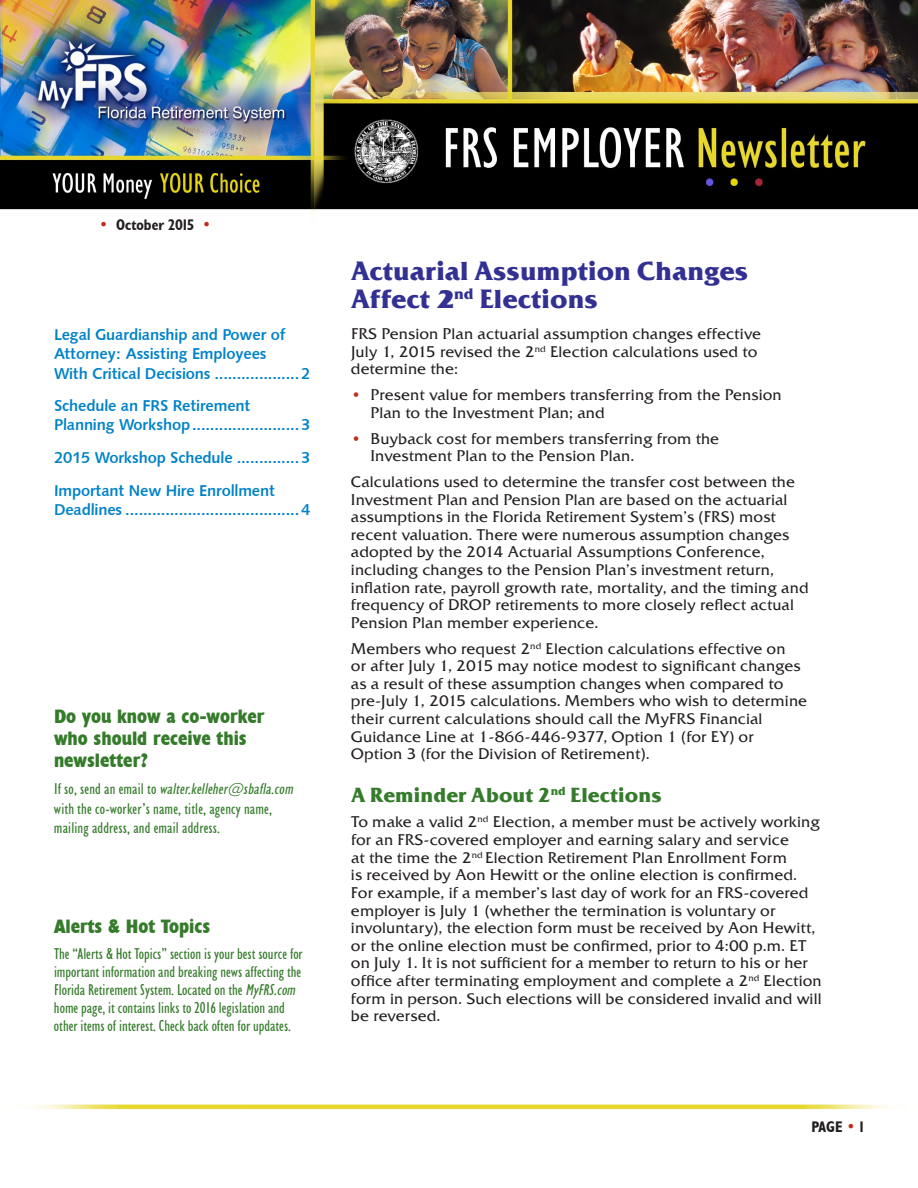
<style>
.page{position:relative;width:918px;height:1188px;background:#fff}
.page>*{position:absolute;margin:0;border:0;box-sizing:border-box;transform-origin:0 0}
.t1{font:26.25px/28.5px "Friz Qua Bold OS";letter-spacing:.01em;color:#323092}
.t2{font:700 20.25px "Friz Qua";letter-spacing:.01em;color:#357b2b}
.t3{font:700 condensed 19.5px/21.8px "Humanist 521 BT Xtra";color:#357b2b}
.t4{font:condensed 15.75px/18px "Humanist 521 BT";color:#357b2b}
.t5{font:15.75px/19px "Humanist 531 BT Bold A";letter-spacing:-.01em;color:#0082c8}
.t6{font:15.3px/17.5px "Friz Qua";letter-spacing:.01em;color:#231f20}
.t7{font:700 condensed 15.3px "Humanist 521 BT";color:#231f20}
.s1{color:#c02d19}
.s2{font-style:italic}
.s3{font-size:36px}
</style>
<div class="page">
<img style="left:0;top:0;width:918px;height:214px">
<img style="left:35px;top:1104px;width:853px;height:6px">
<p class="t7" style="left:99px;top:215px;width:113px"><span class="s1">•</span> October 2015 <span class="s1">•</span></p>
<p class="t5" style="left:54px;top:325px;width:258px">Legal Guardianship and Power of<br>Attorney: Assisting Employees<br>With Critical Decisions ...................2</p>
<p class="t5" style="left:54px;top:396px;width:258px">Schedule an FRS Retirement<br>Planning Workshop........................3</p>
<p class="t5" style="left:54px;top:441px;width:258px;line-height:32.5px">2015 Workshop Schedule ..............3<br>Important New Hire Enrollment</p>
<p class="t5" style="left:54px;top:499px;width:258px">Deadlines .......................................4</p>
<p class="t3" style="left:54px;top:705px;width:212px">Do you know a co-worker who should receive this newsletter?</p>
<p class="t4" style="left:54px;top:779px;width:244px;line-height:19.5px">I f s o , s e n d a n e m a i l t o <span class="s2">walter.kelleher@sbafla.com </span>with the co-worker’s name, title, agency name, mailing address, and email address.</p>
<p class="t3" style="left:54px;top:915px;width:158px">Alerts &amp; Hot Topics</p>
<p class="t4" style="left:54px;top:945px;width:250px">The “Alerts &amp; Hot Topics” section is your best source for important information and breaking news affecting the Florida Retirement System. Located on the <span class="s2">MyFRS.com </span>home page, it contains links to 2016 legislation and other items of interest. Check back often for updates.</p>
<h1 class="t1" style="left:351px;top:256px;width:398px">Actuarial Assumption Changes<br>Affect <span class="s3">2</span><sup>nd</sup> Elections</h1>
<p class="t6" style="left:351px;top:325px;width:412px">FRS Pension Plan actuarial assumption changes effective<br>July 1, 2015 revised the 2<sup>nd</sup> Election calculations used to determine the:</p>
<p class="t6" style="left:370px;top:386px;width:413px;text-indent:-19px"><span class="s1">•</span> Present value for members transferring from the Pension<br>Plan to the Investment Plan; and</p>
<p class="t6" style="left:370px;top:429px;width:350px;text-indent:-19px"><span class="s1">•</span> Buyback cost for members transferring from the<br>Investment Plan to the Pension Plan.</p>
<p class="t6" style="left:351px;top:473px;width:459px">Calculations used to determine the transfer cost between the Investment Plan and Pension Plan are based on the actuarial assumptions in the Florida Retirement System’s (FRS) most recent valuation. There were numerous assumption changes adopted by the 2014 Actuarial Assumptions Conference, including changes to the Pension Plan’s investment return, inflation rate, payroll growth rate, mortality, and the timing and frequency of DROP retirements to more closely reflect actual Pension Plan member experience.</p>
<p class="t6" style="left:351px;top:639px;width:458px">Members who request 2<sup>nd</sup> Election calculations effective on<br>or after July 1, 2015 may notice modest to significant changes as a result of these assumption changes when compared to pre-July 1, 2015 calculations. Members who wish to determine their current calculations should call the MyFRS Financial Guidance Line at 1-866-446-9377, Option 1 (for EY) or Option 3 (for the Division of Retirement).</p>
<h2 class="t2" style="left:351px;top:782px;width:312px">A Reminder About 2<sup>nd</sup> Elections</h2>
<p class="t6" style="left:351px;top:813px;width:472px">To make a valid 2<sup>nd</sup> Election, a member must be actively working for an FRS-covered employer and earning salary and service<br>at the time the 2<sup>nd</sup> Election Retirement Plan Enrollment Form<br>is received by Aon Hewitt or the online election is confirmed.<br>For example, if a member’s last day of work for an FRS-covered employer is July 1 (whether the termination is voluntary or involuntary), the election form must be received by Aon Hewitt, or the online election must be confirmed, prior to 4:00 p.m. ET on July 1. It is not sufficient for a member to return to his or her office after terminating employment and complete a 2<sup>nd</sup> Election form in person. Such elections will be considered invalid and will be reversed.</p>
<p class="t7" style="left:812px;top:1117px;width:54px">PAGE <span class="s1">•</span> 1</p>
</div>
